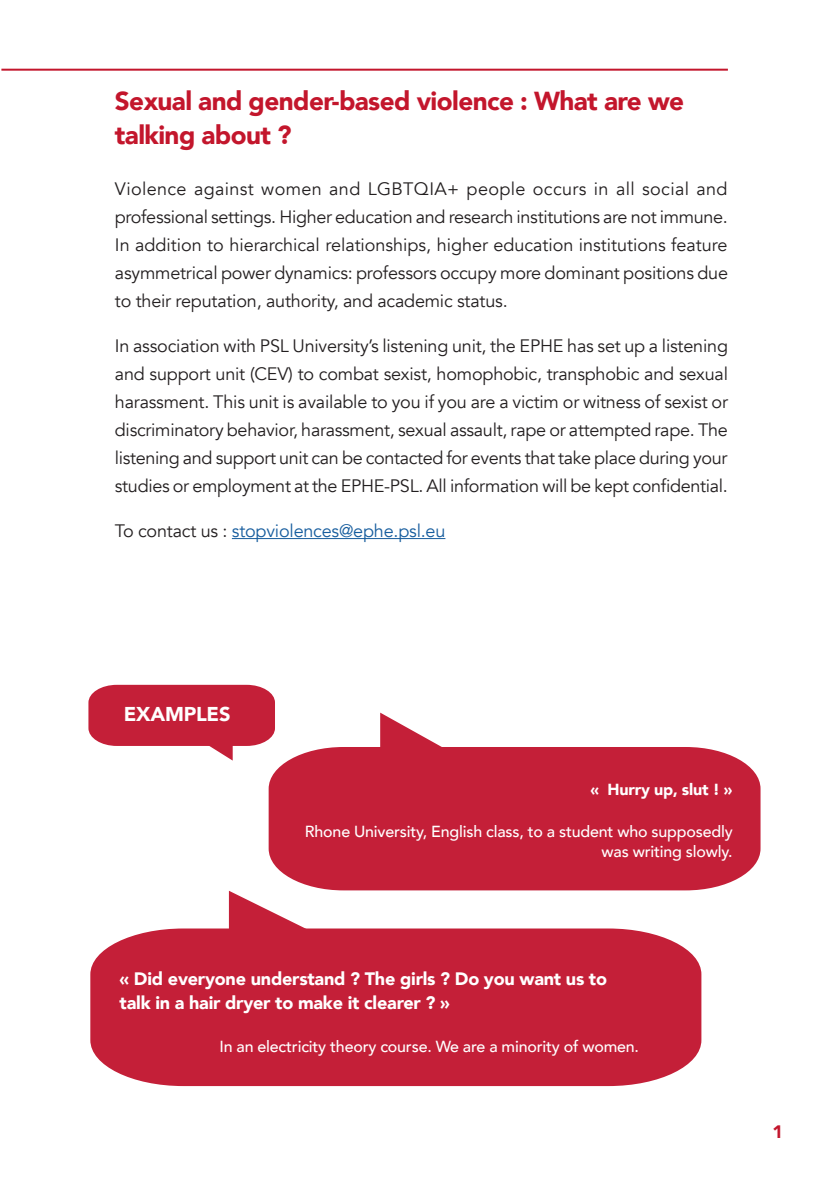
<style>
.page{position:relative;width:840px;height:1191px;background:#fff}
.page>*{position:absolute;margin:0;border:0;box-sizing:border-box;transform-origin:0 0}
.Titre_paragraphe{font:900 26px/34px "Avenir";letter-spacing:-.02em;color:#c3162c}
.Texte_bulle{font:900 20px "Avenir";letter-spacing:-.01em;color:#fff}
.CORPS{font:18px/28px "Avenir";letter-spacing:-.015em;color:#231f20;text-align:justify}
.Texte_bulle-2{font:900 18px/24px "Avenir";letter-spacing:-.01em;color:#fff}
.CORPS-2{font:18px "Avenir";letter-spacing:-.01em;color:#175d9e}
.t1{font:900 18px "Avenir";color:#c3162c}
.sous_texte_bulle{font:500 16px/20px "Avenir";letter-spacing:-.01em;color:#fff;text-align:right}
.Texte_bulle-3{font:500 16px "Avenir";letter-spacing:-.01em;color:#fff}
.sous_texte_bulle-2{font:900 16px "Avenir";letter-spacing:-.01em;color:#fff}
.s1{color:#231f20}
</style>
<div class="page">
<hr style="left:1px;top:69px;width:726px;height:2px;background:#c3162c">
<hr style="left:232px;top:538px;width:213px;height:1px;background:#175d9e">
<div style="left:90px;top:928px;width:611px;height:158px;background:#c41f38"></div>
<svg style="left:229px;top:890px;width:153px;height:76px"></svg>
<svg style="left:88px;top:685px;width:187px;height:75px"></svg>
<div style="left:268px;top:747px;width:492px;height:143px;background:#c41f38"></div>
<svg style="left:380px;top:712px;width:123px;height:69px"></svg>
<p class="Titre_paragraphe" style="left:115px;top:84px;width:570px">Sexual and gender-based violence : What are we talking about ?</p>
<p class="CORPS" style="left:115px;top:175px;width:614px">Violence against women and LGBTQIA+ people occurs in all social and professional settings. Higher education and research institutions are not immune.<br>In addition to hierarchical relationships, higher education institutions feature asymmetrical power dynamics: professors occupy more dominant positions due to their reputation, authority, and academic status.</p>
<p class="CORPS" style="left:115px;top:332px;width:614px">In association with PSL University’s listening unit, the EPHE has set up a listening and support unit (CEV) to combat sexist, homophobic, transphobic and sexual harassment. This unit is available to you if you are a victim or witness of sexist or discriminatory behavior, harassment, sexual assault, rape or attempted rape. The listening and support unit can be contacted for events that take place during your studies or employment at the EPHE-PSL. All information will be kept confidential.</p>
<p class="CORPS-2" style="left:115px;top:520px;width:332px"><span class="s1">To contact us :</span> stopviolences@ephe.psl.eu</p>
<p class="Texte_bulle" style="left:124px;top:697px;width:108px">EXAMPLES</p>
<p class="sous_texte_bulle-2" style="left:590px;top:775px;width:143px">« Hurry up, slut ! »</p>
<p class="sous_texte_bulle" style="left:305px;top:821px;width:429px">Rhone University, English class, to a student who supposedly was writing slowly.</p>
<p class="Texte_bulle-2" style="left:120px;top:966px;width:488px">« Did everyone understand ? The girls ? Do you want us to talk in a hair dryer to make it clearer ? »</p>
<p class="Texte_bulle-3" style="left:219px;top:1032px;width:421px">In an electricity theory course. We are a minority of women.</p>
<p class="t1" style="left:772px;top:1116px;width:12px">1</p>
</div>
